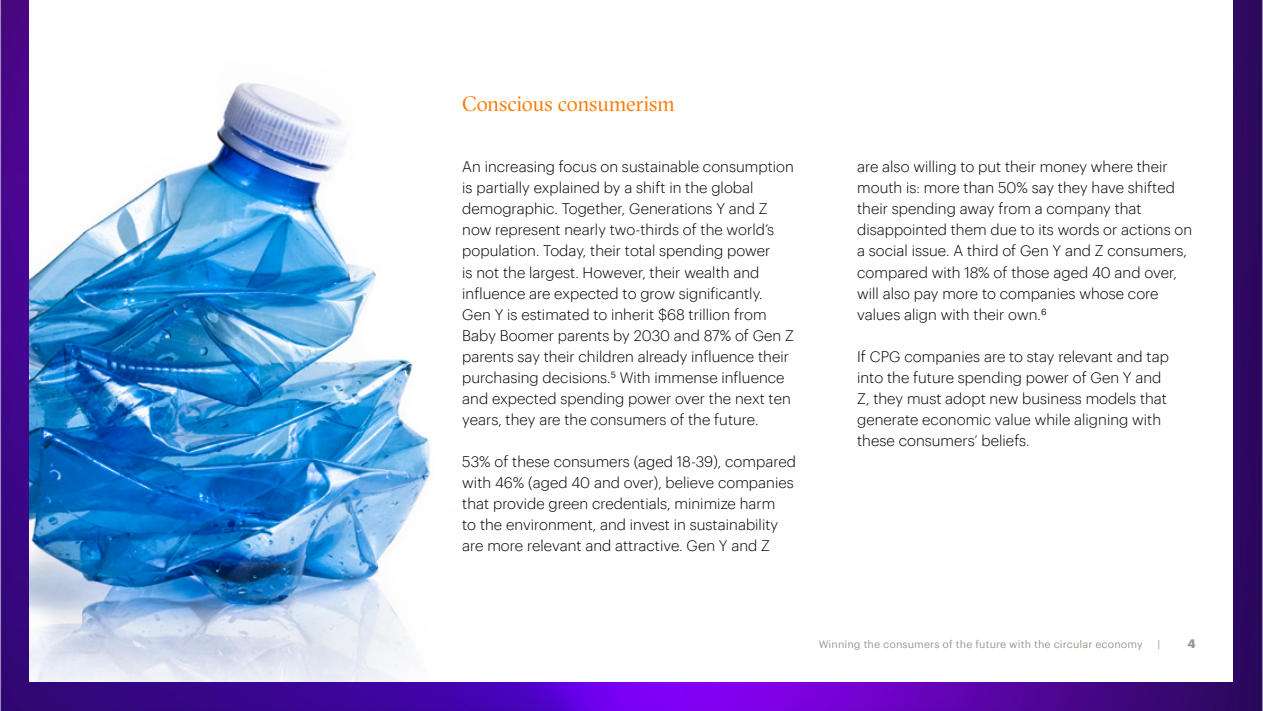
<style>
.page{position:relative;width:1263px;height:711px;background:#fff}
.page>*{position:absolute;margin:0;border:0;box-sizing:border-box;transform-origin:0 0}
.t1{font:21px "GT Sectra Fine";letter-spacing:-.01em;color:#ff7800}
.t2{font:300 15px/21px "Graphik";color:#000}
.t3{font:700 12px "Graphik";color:#96968c}
.t4{font:10.5px "Graphik";letter-spacing:.01em;color:#96968c}
</style>
<div class="page">
<img style="left:0;top:0;width:1263px;height:710px">
<div style="left:30px;top:0;width:1203px;height:680px;background:#fff"></div>
<img style="left:30px;top:82px;width:403px;height:598px">
<h1 class="t1" style="left:462px;top:91px;width:214px">Conscious consumerism</h1>
<p class="t2" style="left:462px;top:155px;width:333px">An increasing focus on sustainable consumption is partially explained by a shift in the global demographic. Together, Generations Y and Z now represent nearly two-thirds of the world’s population. Today, their total spending power<br>is not the largest. However, their wealth and influence are expected to grow significantly.<br>Gen Y is estimated to inherit $68 trillion from Baby Boomer parents by 2030 and 87% of Gen Z parents say their children already influence their purchasing decisions.<sup>5</sup> With immense influence and expected spending power over the next ten years, they are the consumers of the future.</p>
<p class="t2" style="left:462px;top:449px;width:335px">53% of these consumers (aged 18-39), compared with 46% (aged 40 and over), believe companies that provide green credentials, minimize harm<br>to the environment, and invest in sustainability are more relevant and attractive. Gen Y and Z</p>
<p class="t2" style="left:857px;top:155px;width:337px">are also willing to put their money where their mouth is: more than 50% say they have shifted their spending away from a company that disappointed them due to its words or actions on a social issue. A third of Gen Y and Z consumers, compared with 18% of those aged 40 and over, will also pay more to companies whose core values align with their own.<sup>6</sup></p>
<p class="t2" style="left:857px;top:344px;width:313px">If CPG companies are to stay relevant and tap into the future spending power of Gen Y and Z, they must adopt new business models that generate economic value while aligning with these consumers’ beliefs.</p>
<p class="t4" style="left:819px;top:635px;width:325px">Winning the consumers of the future with the circular economy</p>
<p class="t4" style="left:1157px;top:635px;width:4px">|</p>
<p class="t3" style="left:1187px;top:633px;width:10px">4</p>
</div>
